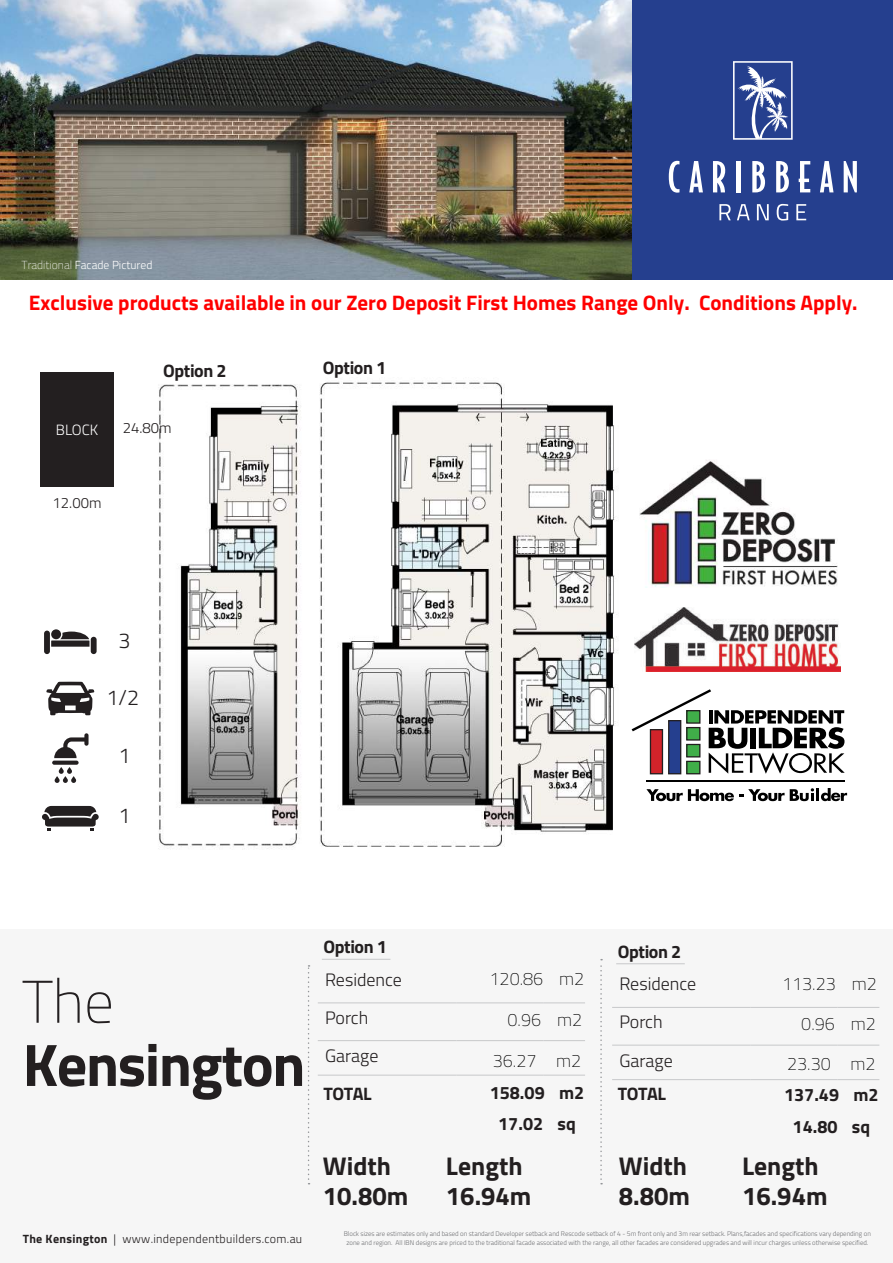
<style>
.page{position:relative;width:893px;height:1263px;background:#fff}
.page>*{position:absolute;margin:0;border:0;box-sizing:border-box;transform-origin:0 0}
.t1{font:700 60px "Titillium";letter-spacing:-.025em;color:#231f20}
.t2{font:100 60px "Titillium Text 22 L";color:#231f20}
.t3{font:700 25.65px/30.8px "Titillium";color:#231f20}
.t4{font:300 21.45px "Titillium";color:#231f20}
.t5{font:700 21px "Titillium";color:#f00}
.t6{font:100 18px "Titillium";color:#000}
.t7{font:300 18px/38.1px "Titillium";color:#231f20}
.t8{font:700 18px "Titillium";letter-spacing:-.025em;color:#231f20}
.t9{font:700 18px/31.8px "Titillium";color:#231f20;text-align:center}
.t10{font:300 14.85px "Titillium";color:#231f20}
.t11{font:300 14.85px "Titillium";color:#fff}
.t12{font:300 12px "Titillium";letter-spacing:.025em;color:#231f20}
.t13{font:300 11.7px "Titillium";color:#fff}
.t14{font:300 6.75px/8.2px "Titillium";color:#6c6d70;text-align:center}
.s1{font-weight:100}
.s2{font-weight:700}
</style>
<div class="page">
<img style="left:158px;top:384px;width:143px;height:466px">
<img style="left:0;top:0;width:632px;height:280px">
<div style="left:0;top:929px;width:893px;height:334px;background:#f6f6f6"></div>
<svg style="left:308px;top:965px;width:2px;height:219px"></svg>
<svg style="left:600px;top:959px;width:2px;height:225px"></svg>
<hr style="left:318px;top:1003px;width:138px;height:1px;background:#c7c8ca">
<hr style="left:456px;top:1003px;width:87px;height:1px;background:#c7c8ca">
<hr style="left:543px;top:1003px;width:42px;height:1px;background:#c7c8ca">
<hr style="left:318px;top:1040px;width:138px;height:1px;background:#c7c8ca">
<hr style="left:456px;top:1040px;width:87px;height:1px;background:#c7c8ca">
<hr style="left:543px;top:1040px;width:42px;height:1px;background:#c7c8ca">
<div style="left:632px;top:0;width:261px;height:282px;background:#253f8e"></div>
<div style="left:40px;top:372px;width:74px;height:115px;background:#231f20"></div>
<div style="left:44px;top:631px;width:6px;height:23px;background:#231f20;border-radius:3px"></div>
<div style="left:91px;top:637px;width:6px;height:17px;background:#231f20;border-radius:3px"></div>
<svg style="left:51px;top:629px;width:10px;height:10px"></svg>
<svg style="left:51px;top:631px;width:38px;height:16px"></svg>
<svg style="left:46px;top:682px;width:48px;height:33px"></svg>
<svg style="left:52px;top:733px;width:37px;height:50px"></svg>
<svg style="left:42px;top:806px;width:57px;height:24px"></svg>
<svg style="left:669px;top:161px;width:10px;height:32px"></svg>
<svg style="left:689px;top:161px;width:14px;height:31px"></svg>
<svg style="left:713px;top:161px;width:12px;height:31px"></svg>
<hr style="left:736px;top:161px;width:4px;height:31px;background:#fff">
<svg style="left:752px;top:161px;width:13px;height:31px"></svg>
<svg style="left:776px;top:161px;width:13px;height:31px"></svg>
<svg style="left:799px;top:161px;width:11px;height:31px"></svg>
<svg style="left:820px;top:161px;width:13px;height:31px"></svg>
<svg style="left:844px;top:161px;width:13px;height:31px"></svg>
<svg style="left:719px;top:204px;width:12px;height:16px"></svg>
<svg style="left:737px;top:204px;width:13px;height:16px"></svg>
<svg style="left:757px;top:204px;width:12px;height:16px"></svg>
<svg style="left:777px;top:204px;width:11px;height:17px"></svg>
<svg style="left:796px;top:204px;width:10px;height:16px"></svg>
<svg style="left:733px;top:61px;width:60px;height:79px"></svg>
<svg style="left:646px;top:788px;width:201px;height:13px"></svg>
<svg style="left:632px;top:689px;width:213px;height:85px"></svg>
<hr style="left:646px;top:780px;width:199px;height:2px;background:#000">
<img style="left:632px;top:281px;width:261px;height:1px">
<img style="left:639px;top:460px;width:199px;height:127px">
<img style="left:634px;top:607px;width:207px;height:65px">
<hr style="left:318px;top:1075px;width:138px;height:1px;background:#c7c8ca">
<hr style="left:456px;top:1075px;width:87px;height:1px;background:#c7c8ca">
<hr style="left:543px;top:1075px;width:42px;height:1px;background:#c7c8ca">
<img style="left:319px;top:382px;width:299px;height:465px">
<hr style="left:322px;top:959px;width:68px;height:1px;background:#c7c8ca">
<hr style="left:612px;top:1007px;width:139px;height:1px;background:#c7c8ca">
<hr style="left:751px;top:1007px;width:87px;height:1px;background:#c7c8ca">
<hr style="left:838px;top:1007px;width:41px;height:1px;background:#c7c8ca">
<hr style="left:612px;top:1045px;width:139px;height:1px;background:#c7c8ca">
<hr style="left:751px;top:1045px;width:87px;height:1px;background:#c7c8ca">
<hr style="left:838px;top:1045px;width:41px;height:1px;background:#c7c8ca">
<hr style="left:612px;top:1079px;width:139px;height:1px;background:#c7c8ca">
<hr style="left:751px;top:1079px;width:87px;height:1px;background:#c7c8ca">
<hr style="left:838px;top:1079px;width:41px;height:1px;background:#c7c8ca">
<hr style="left:616px;top:963px;width:69px;height:1px;background:#c7c8ca">
<h3 class="t13" style="left:22px;top:257px;width:132px"><span class="s1">Traditional</span> Facade Pictured</h3>
<h3 class="t5" style="left:29px;top:287px;width:830px">Exclusive products available in our Zero Deposit First Homes Range Only. Conditions Apply.</h3>
<h3 class="t11" style="left:56px;top:419px;width:44px">BLOCK</h3>
<h3 class="t8" style="left:163px;top:357px;width:65px">Option 2</h3>
<h3 class="t8" style="left:323px;top:354px;width:65px">Option 1</h3>
<h3 class="t10" style="left:123px;top:417px;width:50px">24.80m</h3>
<h3 class="t10" style="left:53px;top:492px;width:50px">12.00m</h3>
<h3 class="t4" style="left:119px;top:625px;width:14px">3</h3>
<h3 class="t4" style="left:107px;top:682px;width:34px">1/2</h3>
<h3 class="t4" style="left:119px;top:740px;width:14px">1</h3>
<h3 class="t4" style="left:119px;top:799px;width:14px">1</h3>
<h1 class="t2" style="left:23px;top:959px;width:93px">The</h1>
<h1 class="t1" style="left:23px;top:1019px;width:284px">Kensington</h1>
<h3 class="t8" style="left:324px;top:933px;width:65px">Option 1</h3>
<h3 class="t7" style="left:325px;top:960px;width:78px">Residence<br>Porch<br>Garage</h3>
<h3 class="t8" style="left:323px;top:1079px;width:50px">TOTAL</h3>
<h3 class="t6" style="left:490px;top:966px;width:96px">120.86 m2</h3>
<h3 class="t6" style="left:508px;top:1007px;width:76px">0.96 m2</h3>
<h3 class="t6" style="left:493px;top:1047px;width:90px">36.27 m2</h3>
<h3 class="t9" style="left:490px;top:1075px;width:96px">158.09 m2<br>17.02 sq</h3>
<h2 class="t3" style="left:323px;top:1149px;width:87px">Width<br>10.80m</h2>
<h2 class="t3" style="left:446px;top:1149px;width:87px">Length<br>16.94m</h2>
<h3 class="t8" style="left:618px;top:938px;width:65px">Option 2</h3>
<h3 class="t7" style="left:619px;top:964px;width:78px">Residence<br>Porch<br>Garage</h3>
<h3 class="t8" style="left:618px;top:1079px;width:50px">TOTAL</h3>
<h3 class="t6" style="left:782px;top:971px;width:96px">113.23 m2</h3>
<h3 class="t6" style="left:801px;top:1011px;width:76px">0.96 m2</h3>
<h3 class="t6" style="left:787px;top:1050px;width:90px">23.30 m2</h3>
<h3 class="t9" style="left:784px;top:1078px;width:96px">137.49 m2<br>14.80 sq</h3>
<h2 class="t3" style="left:619px;top:1149px;width:73px">Width<br>8.80m</h2>
<h2 class="t3" style="left:742px;top:1149px;width:87px">Length<br>16.94m</h2>
<h3 class="t12" style="left:23px;top:1230px;width:281px"><span class="s2">The Kensington</span> | www.independentbuilders.com.au</h3>
<p class="t14" style="left:344px;top:1229px;width:529px">Block sizes are estimates only and based on standard Developer setback and Rescode setback of 4 - 5m front only and 3m rear setback. Plans,facades and specifications vary depending on zone and region. All IBN designs are priced to the traditional facade associated with the range, all other facades are considered upgrades and will incur charges unless otherwise specified.</p>
</div>
